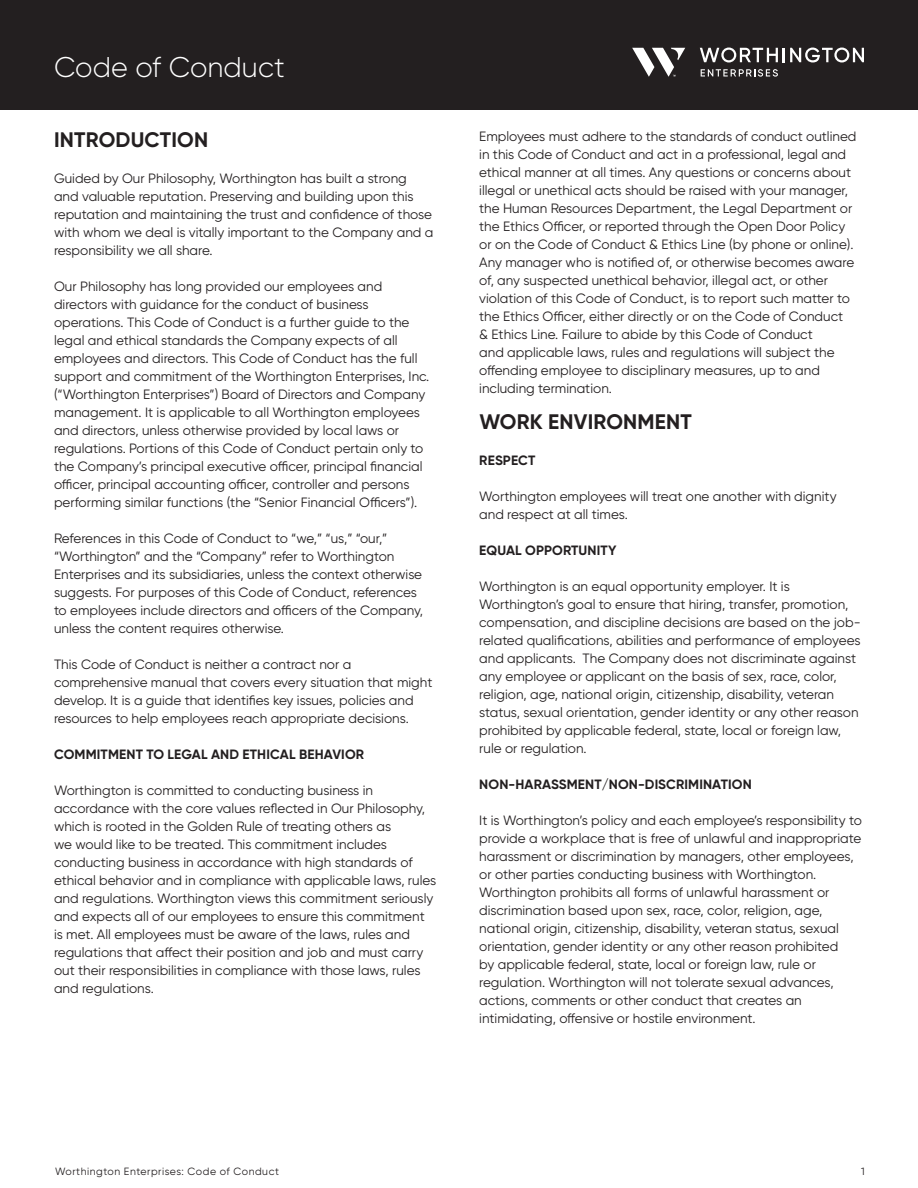
<style>
.page{position:relative;width:918px;height:1188px;background:#fff}
.page>*{position:absolute;margin:0;border:0;box-sizing:border-box;transform-origin:0 0}
.t1{font:300 28.5px "Gilroy";color:#fff}
.t2{font:700 21px "Gilroy";letter-spacing:.01em;color:#231f20}
.t3{font:13.5px/18px "Gilroy";color:#231f20}
.t4{font:700 13.5px "Gilroy";letter-spacing:.01em;color:#231f20}
.t5{font:10.5px "Gilroy";letter-spacing:.05em;color:#231f20}
</style>
<div class="page">
<div style="left:0;top:0;width:918px;height:109px;background:#231f20"></div>
<svg style="left:700px;top:48px;width:164px;height:14px"></svg>
<svg style="left:701px;top:69px;width:77px;height:8px"></svg>
<svg style="left:632px;top:48px;width:53px;height:29px"></svg>
<h1 class="t1" style="left:54px;top:49px;width:232px">Code of Conduct</h1>
<h2 class="t2" style="left:54px;top:127px;width:156px">INTRODUCTION</h2>
<p class="t3" style="left:54px;top:169px;width:381px">Guided by Our Philosophy, Worthington has built a strong and valuable reputation. Preserving and building upon this reputation and maintaining the trust and confidence of those with whom we deal is vitally important to the Company and a responsibility we all share.</p>
<p class="t3" style="left:54px;top:277px;width:377px">Our Philosophy has long provided our employees and directors with guidance for the conduct of business operations. This Code of Conduct is a further guide to the legal and ethical standards the Company expects of all employees and directors. This Code of Conduct has the full support and commitment of the Worthington Enterprises, Inc. (“Worthington Enterprises”) Board of Directors and Company management. It is applicable to all Worthington employees and directors, unless otherwise provided by local laws or regulations. Portions of this Code of Conduct pertain only to the Company’s principal executive officer, principal financial officer, principal accounting officer, controller and persons performing similar functions (the “Senior Financial Officers”).</p>
<p class="t3" style="left:54px;top:529px;width:371px">References in this Code of Conduct to “we,” “us,” “our,” “Worthington” and the “Company” refer to Worthington Enterprises and its subsidiaries, unless the context otherwise suggests. For purposes of this Code of Conduct, references to employees include directors and officers of the Company, unless the content requires otherwise.</p>
<p class="t3" style="left:54px;top:655px;width:380px">This Code of Conduct is neither a contract nor a comprehensive manual that covers every situation that might develop. It is a guide that identifies key issues, policies and resources to help employees reach appropriate decisions.</p>
<p class="t4" style="left:54px;top:746px;width:312px">COMMITMENT TO LEGAL AND ETHICAL BEHAVIOR</p>
<p class="t3" style="left:54px;top:781px;width:384px">Worthington is committed to conducting business in accordance with the core values reflected in Our Philosophy, which is rooted in the Golden Rule of treating others as<br>we would like to be treated. This commitment includes conducting business in accordance with high standards of ethical behavior and in compliance with applicable laws, rules and regulations. Worthington views this commitment seriously and expects all of our employees to ensure this commitment is met. All employees must be aware of the laws, rules and regulations that affect their position and job and must carry out their responsibilities in compliance with those laws, rules and regulations.</p>
<p class="t3" style="left:479px;top:127px;width:379px">Employees must adhere to the standards of conduct outlined in this Code of Conduct and act in a professional, legal and ethical manner at all times. Any questions or concerns about illegal or unethical acts should be raised with your manager, the Human Resources Department, the Legal Department or the Ethics Officer, or reported through the Open Door Policy or on the Code of Conduct &amp; Ethics Line (by phone or online).<br>Any manager who is notified of, or otherwise becomes aware of, any suspected unethical behavior, illegal act, or other violation of this Code of Conduct, is to report such matter to the Ethics Officer, either directly or on the Code of Conduct<br>&amp; Ethics Line. Failure to abide by this Code of Conduct<br>and applicable laws, rules and regulations will subject the offending employee to disciplinary measures, up to and including termination.</p>
<h2 class="t2" style="left:479px;top:409px;width:214px">WORK ENVIRONMENT</h2>
<p class="t4" style="left:479px;top:452px;width:58px">RESPECT</p>
<p class="t3" style="left:479px;top:487px;width:359px">Worthington employees will treat one another with dignity and respect at all times.</p>
<p class="t4" style="left:479px;top:542px;width:139px">EQUAL OPPORTUNITY</p>
<p class="t3" style="left:479px;top:577px;width:383px">Worthington is an equal opportunity employer. It is Worthington’s goal to ensure that hiring, transfer, promotion, compensation, and discipline decisions are based on the job&shy;related qualifications, abilities and performance of employees and applicants. The Company does not discriminate against any employee or applicant on the basis of sex, race, color, religion, age, national origin, citizenship, disability, veteran status, sexual orientation, gender identity or any other reason prohibited by applicable federal, state, local or foreign law, rule or regulation.</p>
<p class="t4" style="left:479px;top:776px;width:274px">NON-HARASSMENT/NON-DISCRIMINATION</p>
<p class="t3" style="left:479px;top:811px;width:384px">It is Worthington’s policy and each employee’s responsibility to provide a workplace that is free of unlawful and inappropriate harassment or discrimination by managers, other employees, or other parties conducting business with Worthington.<br>Worthington prohibits all forms of unlawful harassment or discrimination based upon sex, race, color, religion, age, national origin, citizenship, disability, veteran status, sexual orientation, gender identity or any other reason prohibited<br>by applicable federal, state, local or foreign law, rule or regulation. Worthington will not tolerate sexual advances, actions, comments or other conduct that creates an intimidating, offensive or hostile environment.</p>
<p class="t5" style="left:55px;top:1165px;width:225px">Worthington Enterprises: Code of Conduct</p>
<p class="t5" style="left:861px;top:1165px;width:5px">1</p>
</div>
